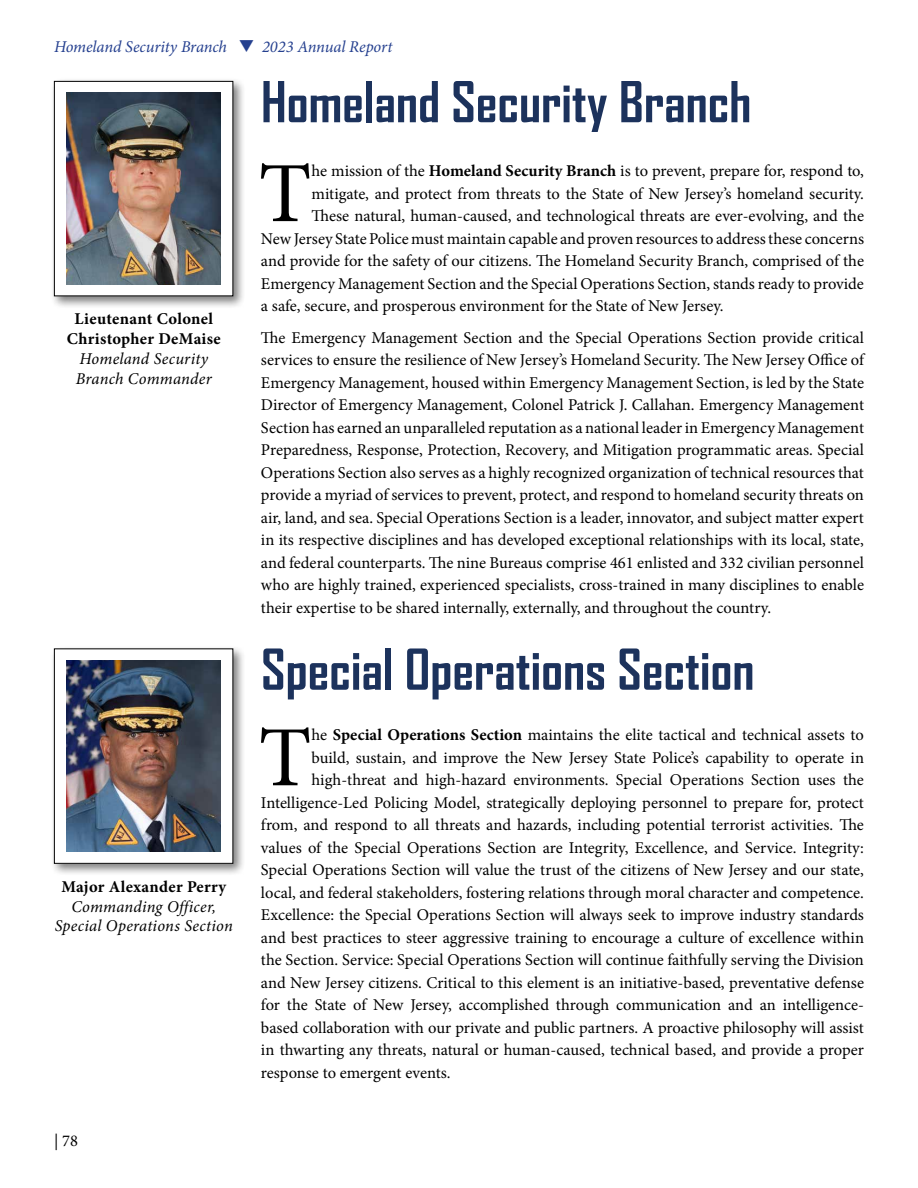
<style>
.page{position:relative;width:918px;height:1188px;background:#fff}
.page>*{position:absolute;margin:0;border:0;box-sizing:border-box;transform-origin:0 0}
.t1{font:85.8px "Minion Pro";color:#000}
.t2{font:700 54px "Agency FB";color:#1c325c}
.t3{font:16.5px/22.5px "Minion Pro";color:#000;text-align:justify}
.t4{font:italic 16.5px "Minion Pro";letter-spacing:-.005em;color:#25408f}
.t5{font:italic 16.5px/19.8px "Minion Pro";letter-spacing:.015em;color:#000}
.t6{font:700 16.5px/19.8px "Minion Pro";letter-spacing:.02em;color:#000;text-align:center}
.s1{font-weight:700}
</style>
<div class="page">
<div style="left:50px;top:77px;width:196px;height:232px;background:#000;opacity:.5"></div>
<div style="left:54px;top:81px;width:179px;height:215px;background:#fff"></div>
<div style="left:54px;top:81px;width:179px;height:215px;border:1px solid #000"></div>
<div style="left:50px;top:645px;width:196px;height:231px;background:#000;opacity:.5"></div>
<div style="left:54px;top:649px;width:179px;height:214px;background:#fff"></div>
<div style="left:54px;top:648px;width:179px;height:216px;border:1px solid #000"></div>
<img style="left:67px;top:93px;width:153px;height:191px">
<img style="left:67px;top:660px;width:153px;height:192px">
<p class="t4" style="left:54px;top:36px;width:313px">New Jersey State Police ❑ 2023 Annual Report</p>
<p class="t4" style="left:54px;top:36px;width:340px">Homeland Security Branch ❑ 2023 Annual Report</p>
<p class="t6" style="left:67px;top:309px;width:156px">Lieutenant Colonel<br>Christopher DeMaise</p>
<p class="t5" style="left:76px;top:349px;width:137px">Homeland Security<br>Branch Commander</p>
<p class="t6" style="left:61px;top:876px;width:166px">Major Alexander Perry</p>
<p class="t5" style="left:55px;top:896px;width:179px;text-align:center">Commanding Officer,<br>Special Operations Section</p>
<p class="t3" style="left:54px;top:1130px;width:25px">| 78</p>
<h2 class="t2" style="left:261px;top:68px;width:492px">Homeland Security Branch</h2>
<h1 class="t1" style="left:259px;top:136px;width:54px">T</h1>
<p class="t3" style="left:311px;top:160px;width:554px">he mission of the <span class="s1">Homeland Security Branch</span> is to prevent, prepare for, respond to,</p>
<p class="t3" style="left:311px;top:182px;width:554px">mitigate, and protect from threats to the State of New Jersey’s homeland security.</p>
<p class="t3" style="left:311px;top:205px;width:554px">These natural, human-caused, and technological threats are ever-evolving, and the</p>
<p class="t3" style="left:261px;top:227px;width:605px">New Jersey State Police must maintain capable and proven resources to address these concerns</p>
<p class="t3" style="left:261px;top:250px;width:605px">and provide for the safety of our citizens. The Homeland Security Branch, comprised of the</p>
<p class="t3" style="left:261px;top:272px;width:605px">Emergency Management Section and the Special Operations Section, stands ready to provide</p>
<p class="t3" style="left:261px;top:295px;width:464px">a safe, secure, and prosperous environment for the State of New Jersey.</p>
<p class="t3" style="left:261px;top:326px;width:605px">The Emergency Management Section and the Special Operations Section provide critical services to ensure the resilience of New Jersey’s Homeland Security. The New Jersey Office of Emergency Management, housed within Emergency Management Section, is led by the State Director of Emergency Management, Colonel Patrick J. Callahan. Emergency Management Section has earned an unparalleled reputation as a national leader in Emergency Management Preparedness, Response, Protection, Recovery, and Mitigation programmatic areas. Special Operations Section also serves as a highly recognized organization of technical resources that provide a myriad of services to prevent, protect, and respond to homeland security threats on air, land, and sea. Special Operations Section is a leader, innovator, and subject matter expert in its respective disciplines and has developed exceptional relationships with its local, state, and federal counterparts. The nine Bureaus comprise 461 enlisted and 332 civilian personnel who are highly trained, experienced specialists, cross-trained in many disciplines to enable their expertise to be shared internally, externally, and throughout the country.</p>
<h2 class="t2" style="left:261px;top:636px;width:495px">Special Operations Section</h2>
<h1 class="t1" style="left:259px;top:700px;width:54px">T</h1>
<p class="t3" style="left:311px;top:724px;width:554px">he <span class="s1">Special Operations Section</span> maintains the elite tactical and technical assets to</p>
<p class="t3" style="left:311px;top:746px;width:554px">build, sustain, and improve the New Jersey State Police’s capability to operate in</p>
<p class="t3" style="left:311px;top:769px;width:554px">high-threat and high-hazard environments. Special Operations Section uses the</p>
<p class="t3" style="left:261px;top:791px;width:605px">Intelligence-Led Policing Model, strategically deploying personnel to prepare for, protect</p>
<p class="t3" style="left:261px;top:814px;width:604px">from, and respond to all threats and hazards, including potential terrorist activities. The</p>
<p class="t3" style="left:261px;top:836px;width:604px">values of the Special Operations Section are Integrity, Excellence, and Service. Integrity:</p>
<p class="t3" style="left:261px;top:859px;width:604px">Special Operations Section will value the trust of the citizens of New Jersey and our state,</p>
<p class="t3" style="left:261px;top:881px;width:604px">local, and federal stakeholders, fostering relations through moral character and competence.</p>
<p class="t3" style="left:261px;top:904px;width:605px">Excellence: the Special Operations Section will always seek to improve industry standards</p>
<p class="t3" style="left:261px;top:926px;width:605px">and best practices to steer aggressive training to encourage a culture of excellence within</p>
<p class="t3" style="left:261px;top:949px;width:604px">the Section. Service: Special Operations Section will continue faithfully serving the Division</p>
<p class="t3" style="left:261px;top:971px;width:605px">and New Jersey citizens. Critical to this element is an initiative-based, preventative defense</p>
<p class="t3" style="left:261px;top:994px;width:604px">for the State of New Jersey, accomplished through communication and an intelligence-</p>
<p class="t3" style="left:261px;top:1016px;width:604px">based collaboration with our private and public partners. A proactive philosophy will assist</p>
<p class="t3" style="left:261px;top:1039px;width:605px">in thwarting any threats, natural or human-caused, technical based, and provide a proper</p>
<p class="t3" style="left:261px;top:1061px;width:191px">response to emergent events.</p>
</div>
